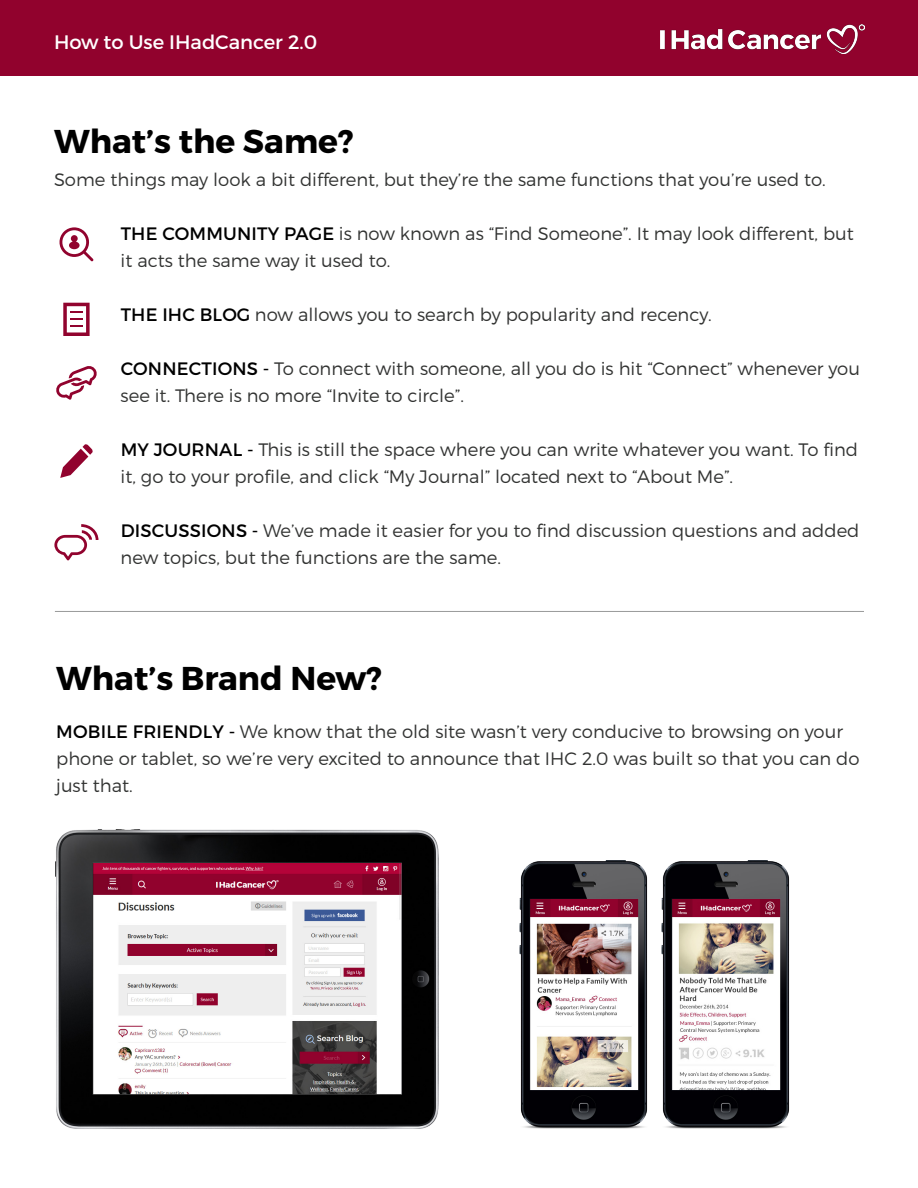
<style>
.page{position:relative;width:918px;height:1188px;background:#fff}
.page>*{position:absolute;margin:0;border:0;box-sizing:border-box;transform-origin:0 0}
.t1{font:700 33px "Montserrat";color:#000}
.t2{font:19.5px "Montserrat";color:#fff}
.t3{font:300 18px/27px "Montserrat";color:#323332}
.s1{font-weight:400;color:#000}
</style>
<div class="page">
<div style="left:0;top:0;width:918px;height:76px;background:#91022d"></div>
<img style="left:661px;top:25px;width:203px;height:29px">
<svg style="left:59px;top:227px;width:35px;height:34px"></svg>
<svg style="left:63px;top:303px;width:27px;height:33px"></svg>
<svg style="left:56px;top:366px;width:41px;height:34px"></svg>
<svg style="left:60px;top:444px;width:33px;height:34px"></svg>
<svg style="left:54px;top:524px;width:44px;height:36px"></svg>
<hr style="left:55px;top:611px;width:809px;height:1px;background:#989999">
<img style="left:56px;top:830px;width:383px;height:299px">
<img style="left:519px;top:860px;width:129px;height:269px">
<img style="left:661px;top:860px;width:129px;height:269px">
<p class="t2" style="left:54px;top:31px;width:265px">How to Use IHadCancer 2.0</p>
<p class="t1" style="left:54px;top:120px;width:301px">What’s the Same?</p>
<p class="t3" style="left:54px;top:165px;width:773px">Some things may look a bit different, but they’re the same functions that you’re used to.</p>
<p class="t3" style="left:121px;top:220px;width:735px"><span class="s1">THE COMMUNITY PAGE</span> is now known as “Find Someone”. It may look different, but it acts the same way it used to.</p>
<p class="t3" style="left:121px;top:301px;width:593px"><span class="s1">THE IHC BLOG</span> now allows you to search by popularity and recency.</p>
<p class="t3" style="left:121px;top:355px;width:741px"><span class="s1">CONNECTIONS -</span> To connect with someone, all you do is hit “Connect” whenever you see it. There is no more “Invite to circle”.</p>
<p class="t3" style="left:121px;top:436px;width:739px"><span class="s1">MY JOURNAL -</span> This is still the space where you can write whatever you want. To find it, go to your profile, and click “My Journal” located next to “About Me”.</p>
<p class="t3" style="left:121px;top:517px;width:740px"><span class="s1">DISCUSSIONS -</span> We’ve made it easier for you to find discussion questions and added new topics, but the functions are the same.</p>
<p class="t1" style="left:56px;top:658px;width:327px">What’s Brand New?</p>
<p class="t3" style="left:56px;top:717px;width:805px"><span class="s1">MOBILE FRIENDLY -</span> We know that the old site wasn’t very conducive to browsing on your phone or tablet, so we’re very excited to announce that IHC 2.0 was built so that you can do just that.</p>
</div>
